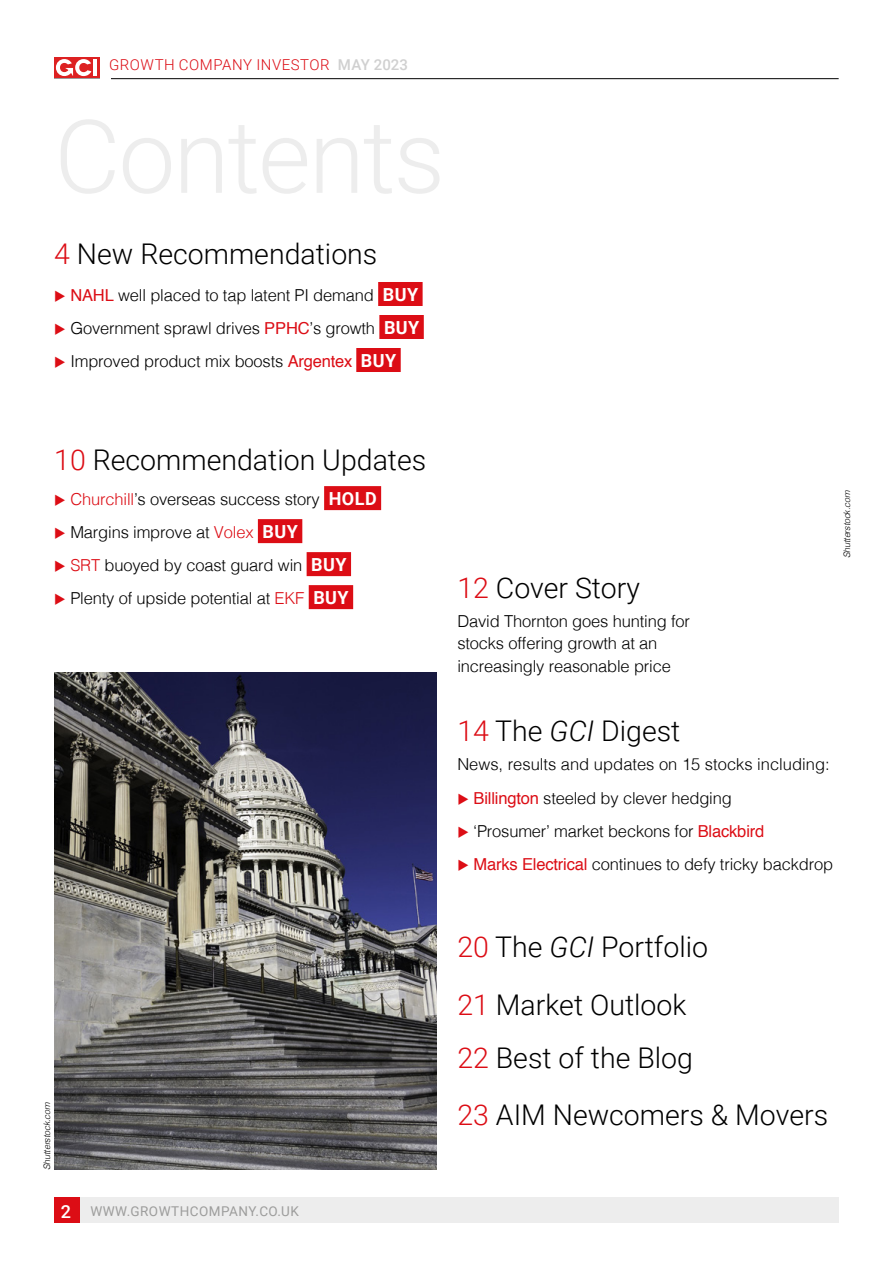
<style>
.page{position:relative;width:893px;height:1263px;background:#fff}
.page>*{position:absolute;margin:0;border:0;box-sizing:border-box;transform-origin:0 0}
.t1{font:300 28.5px/57.4px "Roboto";color:#000}
.t2{font:300 16.5px/22.5px "Helvetica";letter-spacing:-.01em;color:#000}
.t3{font:300 15px "Roboto";letter-spacing:.035em;color:#dc0d15}
.t4{font:13.5px "Roboto";letter-spacing:.035em;color:#9d9d9c}
.t5{font:italic 300 9px "Helvetica";color:#000}
.s1{font-weight:500;color:#d0d0d0}
.s2{color:#dc0d15}
.s3{font-weight:400;color:#dc0d15}
.s4{font-family:"Roboto";font-weight:700;font-size:18px;color:#fff}
.s5{font-weight:500;font-size:18px;color:#fff}
.s6{font-style:italic}
</style>
<div class="page">
<div style="left:54px;top:1197px;width:784px;height:25px;background:#ededed"></div>
<div style="left:54px;top:1197px;width:26px;height:25px;background:#dc0d15"></div>
<hr style="left:111px;top:78px;width:728px;height:1px;background:#000">
<div style="left:54px;top:57px;width:45px;height:22px;background:#dd2122"></div>
<hr style="left:54px;top:78px;width:45px;height:1px;background:#9d9c9e">
<hr style="left:93px;top:59px;width:4px;height:17px;background:#fff">
<svg style="left:56px;top:59px;width:35px;height:17px"></svg>
<img style="left:54px;top:673px;width:383px;height:497px">
<div style="left:378px;top:282px;width:45px;height:24px;background:#dc0d15"></div>
<div style="left:379px;top:315px;width:45px;height:24px;background:#dc0d15"></div>
<div style="left:356px;top:348px;width:45px;height:24px;background:#dc0d15"></div>
<div style="left:324px;top:486px;width:57px;height:24px;background:#dc0d15"></div>
<div style="left:258px;top:519px;width:44px;height:24px;background:#dc0d15"></div>
<div style="left:307px;top:552px;width:44px;height:24px;background:#dc0d15"></div>
<div style="left:309px;top:585px;width:44px;height:24px;background:#dc0d15"></div>
<p class="t3" style="left:109px;top:54px;width:300px">GROWTH COMPANY INVESTOR <span class="s1">MAY 2023</span></p>
<h1 class="t1" style="left:54px;top:224px;width:325px"><span class="s2">4</span> New Recommendations</h1>
<p class="t2" style="left:54px;top:282px;width:365px"><span class="s2">◆</span> <span class="s3">NAHL</span> well placed to tap latent PI demand <span class="s4">BUY</span></p>
<p class="t2" style="left:54px;top:315px;width:367px"><span class="s2">◆</span> Government sprawl drives <span class="s3">PPHC</span>’s growth <span class="s4">BUY</span></p>
<p class="t2" style="left:54px;top:348px;width:344px"><span class="s2">◆</span> Improved product mix boosts <span class="s3">Argentex</span> <span class="s4">BUY</span></p>
<h1 class="t1" style="left:54px;top:430px;width:373px"><span class="s2">10</span> Recommendation Updates</h1>
<p class="t2" style="left:54px;top:487px;width:324px"><span class="s2">◆ Churchill</span>’s overseas success story <span class="s4">HOLD</span></p>
<p class="t2" style="left:54px;top:520px;width:245px"><span class="s2">◆</span> Margins improve at <span class="s2">Volex</span> <span class="s4">BUY</span></p>
<p class="t2" style="left:54px;top:553px;width:294px"><span class="s2">◆ SRT</span> buoyed by coast guard win <span class="s4">BUY</span></p>
<p class="t2" style="left:54px;top:586px;width:296px"><span class="s2">◆</span> Plenty of upside potential at <span class="s2">EKF</span> <span class="s4">BUY</span></p>
<p class="t5" style="left:39px;top:1170px;width:69px;rotate:-90deg">Shutterstock.com</p>
<p class="t4" style="left:61px;top:1202px;width:239px"><span class="s5">2</span> WWW.GROWTHCOMPANY.CO.UK</p>
<h1 class="t1" style="left:457px;top:558px;width:184px"><span class="s2">12</span> Cover Story</h1>
<p class="t2" style="left:457px;top:608px;width:234px">David Thornton goes hunting for stocks offering growth at an increasingly reasonable price</p>
<p class="t5" style="left:839px;top:558px;width:69px;rotate:-90deg">Shutterstock.com</p>
<h1 class="t1" style="left:457px;top:701px;width:225px"><span class="s2">14</span> The <span class="s6">GCI</span> Digest</h1>
<p class="t2" style="left:457px;top:751px;width:374px">News, results and updates on 15 stocks including:</p>
<p class="t2" style="left:457px;top:785px;width:276px"><span class="s2">◆</span> <span class="s3">Billington</span> steeled by clever hedging</p>
<p class="t2" style="left:457px;top:818px;width:308px"><span class="s2">◆</span> ‘Prosumer’ market beckons for <span class="s3">Blackbird</span></p>
<p class="t2" style="left:457px;top:851px;width:377px"><span class="s2">◆</span> <span class="s3">Marks Electrical</span> continues to defy tricky backdrop</p>
<h1 class="t1" style="left:457px;top:917px;width:252px"><span class="s2">20</span> The <span class="s6">GCI</span> Portfolio<br><span class="s2">21</span> Market Outlook</h1>
<h1 class="t1" style="left:457px;top:1028px;width:372px"><span class="s2">22</span> Best of the Blog<br><span class="s2">23</span> AIM Newcomers &amp; Movers</h1>
</div>
